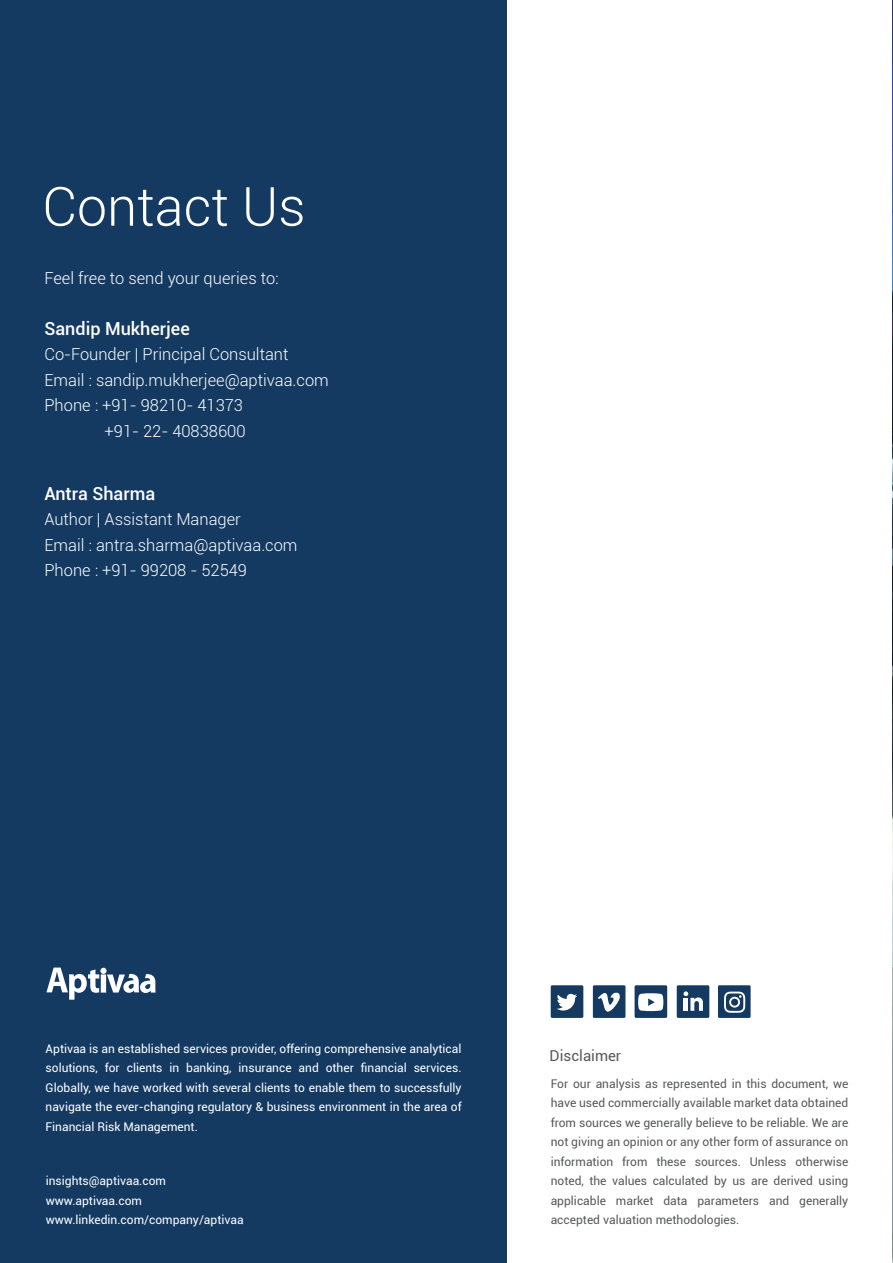
<style>
.page{position:relative;width:893px;height:1263px;background:#fff}
.page>*{position:absolute;margin:0;border:0;box-sizing:border-box;transform-origin:0 0}
.t1{font:300 54px "Roboto";color:#fff}
.t2{font:500 18px "Roboto";color:#fff}
.t3{font:300 16.5px/25.5px "Roboto";color:#fff}
.t4{font:15px "Roboto";color:#58595b}
.t5{font:12px/19.5px "Roboto";color:#fff;text-align:justify}
.t6{font:12px/19.5px "Roboto";color:#58595b;text-align:justify}
</style>
<div class="page">
<svg style="left:892px;top:967px;width:1px;height:296px"></svg>
<img style="left:892px;top:0;width:1px;height:967px">
<div style="left:0;top:0;width:507px;height:1263px;background:#143a62"></div>
<div style="left:635px;top:985px;width:32px;height:33px;background:#143a62;border-radius:2px"></div>
<svg style="left:638px;top:993px;width:25px;height:18px"></svg>
<div style="left:551px;top:985px;width:32px;height:33px;background:#143a62;border-radius:2px"></div>
<svg style="left:557px;top:994px;width:20px;height:16px"></svg>
<div style="left:677px;top:985px;width:32px;height:33px;background:#143a62;border-radius:2px"></div>
<svg style="left:683px;top:991px;width:20px;height:20px"></svg>
<div style="left:718px;top:985px;width:33px;height:33px;background:#143a62;border-radius:2px"></div>
<svg style="left:724px;top:991px;width:21px;height:22px"></svg>
<div style="left:593px;top:985px;width:32px;height:33px;background:#143a62;border-radius:2px"></div>
<svg style="left:598px;top:992px;width:22px;height:20px"></svg>
<svg style="left:46px;top:967px;width:110px;height:33px"></svg>
<div style="left:100px;top:968px;width:7px;height:6px;background:#fff;border-radius:50%"></div>
<h1 class="t1" style="left:42px;top:169px;width:265px">Contact Us</h1>
<h3 class="t3" style="left:44px;top:264px;width:236px">Feel free to send your queries to:</h3>
<h2 class="t2" style="left:44px;top:316px;width:147px">Sandip Mukherjee</h2>
<h3 class="t3" style="left:44px;top:341px;width:245px">Co-Founder | Principal Consultant</h3>
<h3 class="t3" style="left:44px;top:366px;width:286px">Email : sandip.mukherjee@aptivaa.com</h3>
<h3 class="t3" style="left:44px;top:392px;width:200px">Phone : +91- 98210- 41373</h3>
<h3 class="t3" style="left:105px;top:417px;width:142px">+91- 22- 40838600</h3>
<h2 class="t2" style="left:44px;top:481px;width:112px">Antra Sharma</h2>
<h3 class="t3" style="left:44px;top:506px;width:255px">Author | Assistant Manager<br>Email : antra.sharma@aptivaa.com<br>Phone : +91- 99208 - 52549</h3>
<p class="t5" style="left:46px;top:1038px;width:417px">Aptivaa is an established services provider, offering comprehensive analytical solutions, for clients in banking, insurance and other financial services.<br>Globally, we have worked with several clients to enable them to successfully navigate the ever-changing regulatory &amp; business environment in the area of Financial Risk Management.</p>
<p class="t5" style="left:46px;top:1170px;width:199px;text-align:left">insights@aptivaa.com www.aptivaa.com www.linkedin.com/company/aptivaa</p>
<p class="t4" style="left:550px;top:1045px;width:73px">Disclaimer</p>
<p class="t6" style="left:551px;top:1073px;width:299px">For our analysis as represented in this document, we have used commercially available market data obtained from sources we generally believe to be reliable. We are not giving an opinion or any other form of assurance on information from these sources. Unless otherwise noted, the values calculated by us are derived using applicable market data parameters and generally accepted valuation methodologies.</p>
</div>
